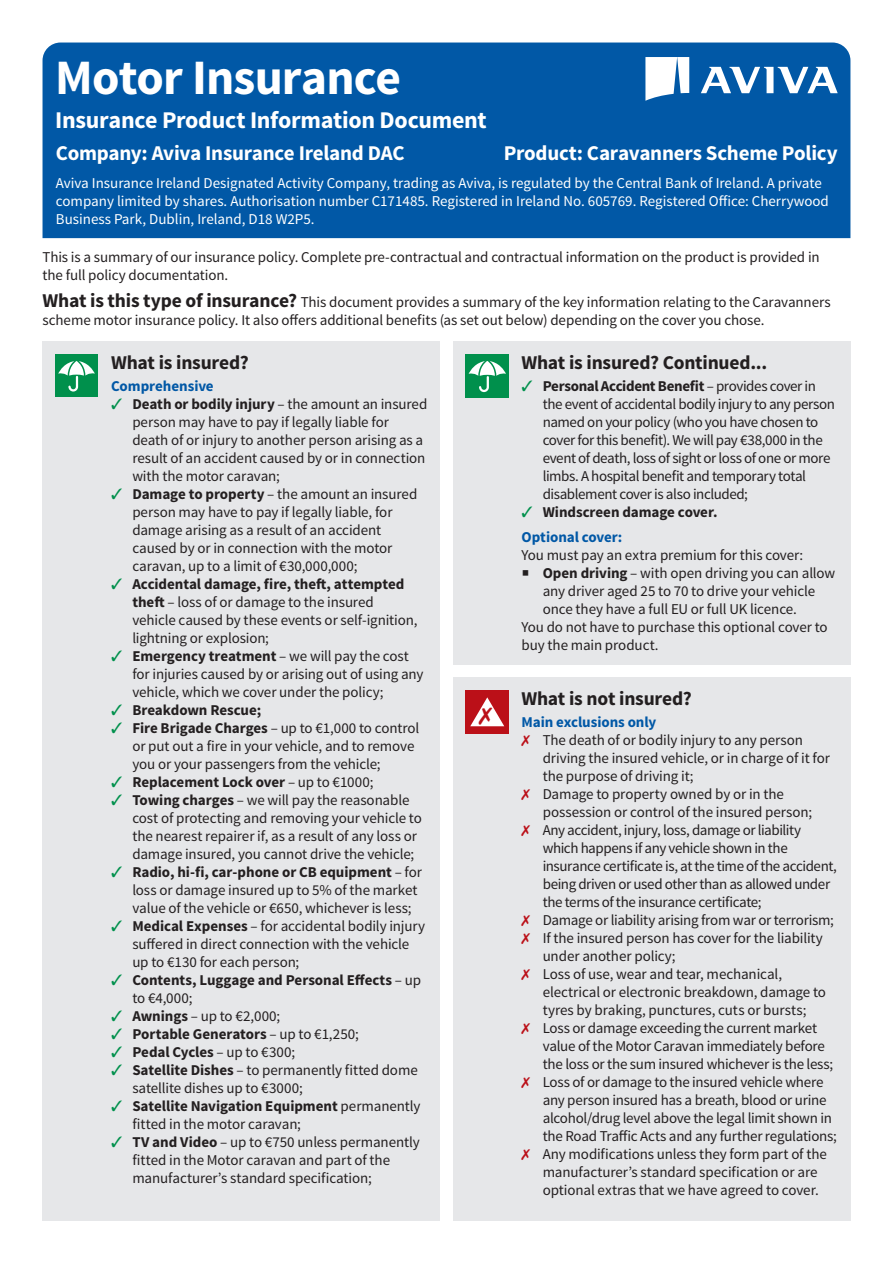
<style>
.page{position:relative;width:893px;height:1263px;background:#fff}
.page>*{position:absolute;margin:0;border:0;box-sizing:border-box;transform-origin:0 0}
.t1{font:700 49.5px "Source Sans Pro";letter-spacing:-.02em;color:#fff}
.t2{font:700 24px "Source Sans Pro";letter-spacing:-.015em;color:#fff}
.t3{font:700 21px "Source Sans Pro";letter-spacing:-.015em;color:#fff}
.t4{font:700 19.5px "Source Sans Pro";letter-spacing:-.01em;color:#231f20}
.t5{font:15px/18px "Source Sans Pro";letter-spacing:-.01em;color:#231f20}
.t6{font:15px/18px "Source Sans Pro";color:#fff}
.t7{font:700 15px/18px "Source Sans Pro";letter-spacing:-.005em;color:#231f20}
.t8{font:15px "Source Sans Pro";letter-spacing:-.03em;color:#231f20}
.t9{font:700 15px "Source Sans Pro";letter-spacing:-.005em;color:#0158a6}
.s1{font-weight:700;font-size:19.5px}
.s2{color:#00904c}
.s3{font-weight:700}
.s4{font-weight:400}
.s5{color:#0158a6}
.s6{font-size:27px}
.s7{color:#bb1018}
</style>
<div class="page">
<div style="left:43px;top:341px;width:397px;height:879px;background:#e6e7e9"></div>
<div style="left:43px;top:43px;width:807px;height:195px;background:#0158a6"></div>
<div style="left:55px;top:354px;width:43px;height:43px;background:#00904c"></div>
<svg style="left:58px;top:361px;width:37px;height:31px"></svg>
<div style="left:453px;top:341px;width:397px;height:324px;background:#e6e7e9"></div>
<div style="left:466px;top:354px;width:43px;height:43px;background:#00904c"></div>
<svg style="left:469px;top:360px;width:37px;height:33px"></svg>
<div style="left:453px;top:677px;width:397px;height:543px;background:#e6e7e9"></div>
<div style="left:466px;top:690px;width:43px;height:43px;background:#bb1018"></div>
<svg style="left:645px;top:57px;width:44px;height:44px"></svg>
<svg style="left:701px;top:67px;width:137px;height:26px"></svg>
<svg style="left:470px;top:697px;width:34px;height:29px"></svg>
<h1 class="t1" style="left:55px;top:46px;width:347px">Motor Insurance</h1>
<h2 class="t2" style="left:55px;top:104px;width:433px">Insurance Product Information Document</h2>
<h3 class="t3" style="left:56px;top:140px;width:350px">Company: Aviva Insurance Ireland DAC</h3>
<h3 class="t3" style="left:504px;top:140px;width:335px">Product: Caravanners Scheme Policy</h3>
<p class="t6" style="left:56px;top:174px;width:774px">Aviva Insurance Ireland Designated Activity Company, trading as Aviva, is regulated by the Central Bank of Ireland. A private company limited by shares. Authorisation number C171485. Registered in Ireland No. 605769. Registered Office: Cherrywood<br>Business Park, Dublin, Ireland, D18 W2P5.</p>
<p class="t5" style="left:43px;top:248px;width:779px">This is a summary of our insurance policy. Complete pre-contractual and contractual information on the product is provided in the full policy documentation.</p>
<p class="t5" style="left:43px;top:294px;width:790px"><span class="s1">What is this type of insurance?</span> This document provides a summary of the key information relating to the Caravanners scheme motor insurance policy. It also offers additional benefits (as set out below) depending on the cover you chose.</p>
<h3 class="t4" style="left:111px;top:350px;width:139px">What is insured?</h3>
<p class="t9" style="left:111px;top:376px;width:104px">Comprehensive</p>
<p class="t5" style="left:132px;top:395px;width:297px;text-indent:-21px"><span class="s2">✓</span> <span class="s3">Death or bodily injury</span> – the amount an insured person may have to pay if legally liable for death of or injury to another person arising as a result of an accident caused by or in connection with the motor caravan;</p>
<p class="t5" style="left:132px;top:485px;width:286px;text-indent:-21px"><span class="s2">✓</span> <span class="s3">Damage to property</span> – the amount an insured person may have to pay if legally liable, for damage arising as a result of an accident caused by or in connection with the motor caravan, up to a limit of €30,000,000;</p>
<p class="t5" style="left:132px;top:575px;width:287px;text-indent:-21px"><span class="s2">✓</span> <span class="s3">Accidental damage, fire, theft, attempted theft</span> – loss of or damage to the insured vehicle caused by these events or self-ignition, lightning or explosion;</p>
<p class="t5" style="left:132px;top:647px;width:293px;text-indent:-21px"><span class="s2">✓</span> <span class="s3">Emergency treatment</span> – we will pay the cost for injuries caused by or arising out of using any vehicle, which we cover under the policy;</p>
<p class="t7" style="left:111px;top:701px;width:152px"><span class="s2">✓</span> Breakdown Rescue;</p>
<p class="t5" style="left:132px;top:719px;width:289px;text-indent:-21px"><span class="s2">✓</span> <span class="s3">Fire Brigade Charges</span> – up to €1,000 to control or put out a fire in your vehicle, and to remove you or your passengers from the vehicle;</p>
<p class="t7" style="left:111px;top:773px;width:264px"><span class="s2">✓</span> Replacement Lock over <span class="s4">– up to €1000;</span></p>
<p class="t5" style="left:132px;top:791px;width:291px;text-indent:-21px"><span class="s2">✓</span> <span class="s3">Towing charges</span> – we will pay the reasonable cost of protecting and removing your vehicle to the nearest repairer if, as a result of any loss or damage insured, you cannot drive the vehicle;</p>
<p class="t5" style="left:132px;top:863px;width:291px;text-indent:-21px"><span class="s2">✓</span> <span class="s3">Radio, hi-fi, car-phone or CB equipment</span> – for loss or damage insured up to 5% of the market value of the vehicle or €650, whichever is less;</p>
<p class="t5" style="left:132px;top:917px;width:294px;text-indent:-21px"><span class="s2">✓</span> <span class="s3">Medical Expenses</span> – for accidental bodily injury suffered in direct connection with the vehicle up to €130 for each person;</p>
<p class="t7" style="left:132px;top:971px;width:290px;text-indent:-21px"><span class="s2">✓</span> Contents, Luggage and Personal Effects <span class="s4">– up to €4,000;</span></p>
<p class="t5" style="left:111px;top:1007px;width:171px"><span class="s2">✓</span> <span class="s3">Awnings</span> – up to €2,000;</p>
<p class="t7" style="left:111px;top:1025px;width:249px"><span class="s2">✓</span> Portable Generators <span class="s4">– up to €1,250;</span></p>
<p class="t7" style="left:111px;top:1043px;width:186px"><span class="s2">✓</span> Pedal Cycles <span class="s4">– up to €300;</span></p>
<p class="t5" style="left:132px;top:1061px;width:287px;text-indent:-21px"><span class="s2">✓</span> <span class="s3">Satellite Dishes</span> – to permanently fitted dome satellite dishes up to €3000;</p>
<p class="t5" style="left:132px;top:1097px;width:290px;text-indent:-21px"><span class="s2">✓</span> <span class="s3">Satellite Navigation Equipment</span> permanently fitted in the motor caravan;</p>
<p class="t5" style="left:132px;top:1133px;width:289px;text-indent:-21px"><span class="s2">✓</span> <span class="s3">TV and Video</span> – up to €750 unless permanently fitted in the Motor caravan and part of the manufacturer’s standard specification;</p>
<h3 class="t4" style="left:521px;top:350px;width:247px">What is insured? Continued...</h3>
<p class="t5" style="left:543px;top:377px;width:294px;text-indent:-21px"><span class="s2">✓</span> <span class="s3">Personal Accident Benefit</span> – provides cover in the event of accidental bodily injury to any person named on your policy (who you have chosen to cover for this benefit). We will pay €38,000 in the event of death, loss of sight or loss of one or more limbs. A hospital benefit and temporary total disablement cover is also included;</p>
<p class="t7" style="left:521px;top:500px;width:198px;line-height:25.5px"><span class="s2">✓</span> Windscreen damage cover.<br><span class="s5">Optional cover:</span></p>
<p class="t5" style="left:521px;top:547px;width:283px">You must pay an extra premium for this cover:</p>
<p class="t5" style="left:521px;top:565px;width:315px"><span class="s6">■</span> <span class="s3">Open driving</span> – with open driving you can allow</p>
<p class="t5" style="left:543px;top:583px;width:274px">any driver aged 25 to 70 to drive your vehicle</p>
<p class="t5" style="left:543px;top:601px;width:256px">once they have a full EU or full UK licence.</p>
<p class="t5" style="left:521px;top:619px;width:308px">You do not have to purchase this optional cover to</p>
<p class="t5" style="left:521px;top:637px;width:139px">buy the main product.</p>
<h3 class="t4" style="left:521px;top:685px;width:172px">What is not insured?</h3>
<p class="t9" style="left:521px;top:712px;width:136px">Main exclusions only</p>
<p class="t5" style="left:521px;top:731px;width:283px"><span class="s7">✗</span> The death of or bodily injury to any person</p>
<p class="t5" style="left:543px;top:749px;width:289px">driving the insured vehicle, or in charge of it for</p>
<p class="t5" style="left:543px;top:767px;width:152px">the purpose of driving it;</p>
<p class="t5" style="left:521px;top:785px;width:264px"><span class="s7">✗</span> Damage to property owned by or in the</p>
<p class="t5" style="left:543px;top:803px;width:271px">possession or control of the insured person;</p>
<p class="t8" style="left:521px;top:820px;width:281px"><span class="s7">✗</span> Any accident, injury, loss, damage or liability</p>
<p class="t8" style="left:543px;top:838px;width:247px">which happens if any vehicle shown in the</p>
<p class="t5" style="left:543px;top:857px;width:296px">insurance certificate is, at the time of the accident,</p>
<p class="t5" style="left:543px;top:875px;width:289px">being driven or used other than as allowed under</p>
<p class="t5" style="left:543px;top:893px;width:220px">the terms of the insurance certificate;</p>
<p class="t5" style="left:521px;top:911px;width:314px"><span class="s7">✗</span> Damage or liability arising from war or terrorism;</p>
<p class="t5" style="left:521px;top:929px;width:303px"><span class="s7">✗</span> If the insured person has cover for the liability</p>
<p class="t5" style="left:543px;top:947px;width:134px">under another policy;</p>
<p class="t5" style="left:521px;top:965px;width:262px"><span class="s7">✗</span> Loss of use, wear and tear, mechanical,</p>
<p class="t5" style="left:543px;top:983px;width:285px">electrical or electronic breakdown, damage to</p>
<p class="t5" style="left:543px;top:1001px;width:265px">tyres by braking, punctures, cuts or bursts;</p>
<p class="t5" style="left:521px;top:1019px;width:297px"><span class="s7">✗</span> Loss or damage exceeding the current market</p>
<p class="t5" style="left:543px;top:1037px;width:284px">value of the Motor Caravan immediately before</p>
<p class="t5" style="left:543px;top:1055px;width:292px">the loss or the sum insured whichever is the less;</p>
<p class="t5" style="left:521px;top:1073px;width:304px"><span class="s7">✗</span> Loss of or damage to the insured vehicle where</p>
<p class="t5" style="left:543px;top:1091px;width:285px">any person insured has a breath, blood or urine</p>
<p class="t5" style="left:543px;top:1109px;width:291px">alcohol/drug level above the legal limit shown in</p>
<p class="t5" style="left:543px;top:1127px;width:296px">the Road Traffic Acts and any further regulations;</p>
<p class="t5" style="left:521px;top:1145px;width:307px"><span class="s7">✗</span> Any modifications unless they form part of the</p>
<p class="t5" style="left:543px;top:1163px;width:276px">manufacturer’s standard specification or are</p>
<p class="t5" style="left:543px;top:1181px;width:278px">optional extras that we have agreed to cover.</p>
</div>
